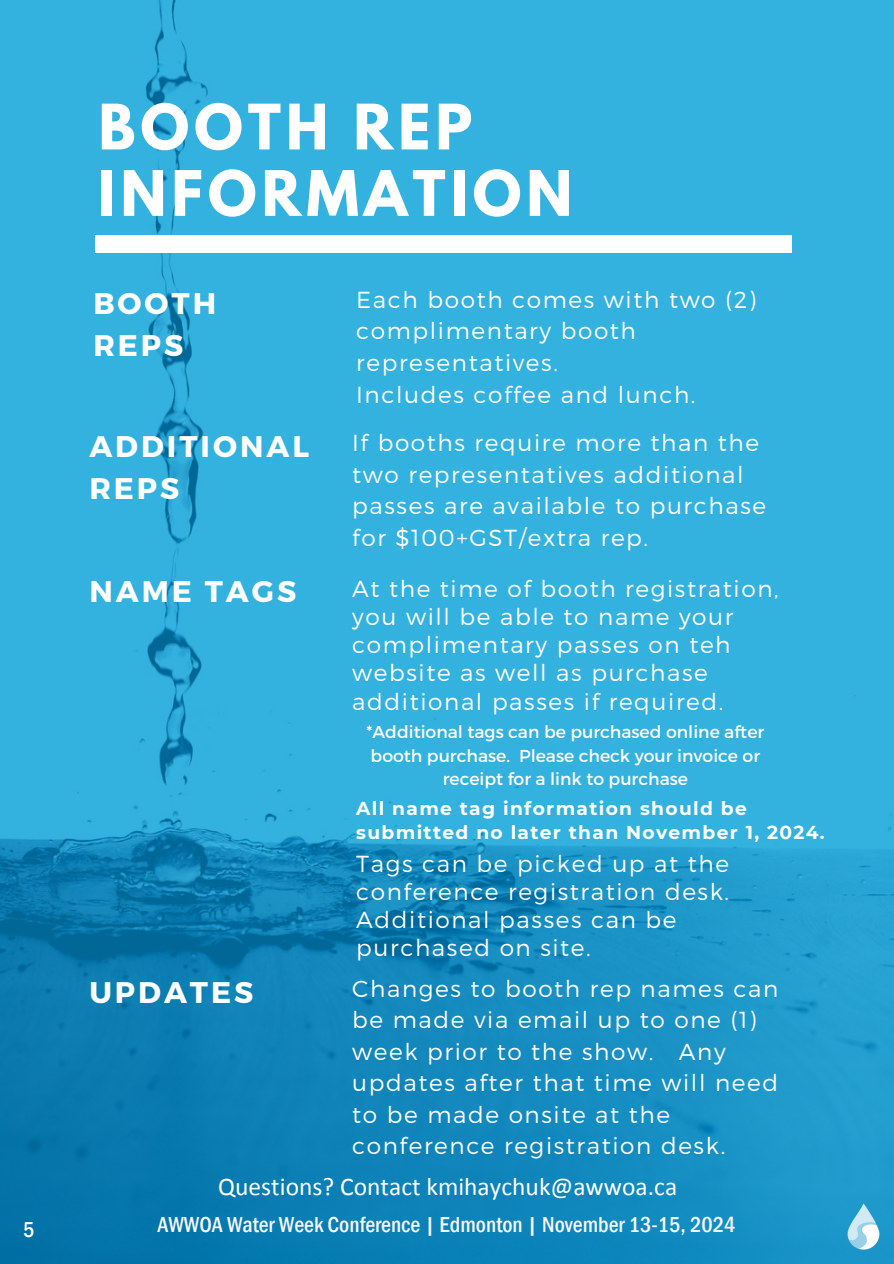
<style>
.page{position:relative;width:894px;height:1264px;background:#fff}
.page>*{position:absolute;margin:0;border:0;box-sizing:border-box;transform-origin:0 0}
.t1{font:700 55.5px/66.3px "League Spartan";letter-spacing:.09em;color:#fff}
.t2{font:700 29.85px/41.7px "Montserrat";letter-spacing:.1em;color:#fff}
.t3{font:25.5px "Calibri";color:#fff}
.t4{font:300 23.1px/31.5px "Montserrat";letter-spacing:.07em;color:#fff}
.t5{font:500 condensed 22.2px "Franklin Gothic";color:#f6f7f9}
.t6{font:500 condensed 22.2px "Franklin Gothic";color:#fff}
.t7{font:700 18.6px/23.7px "Montserrat";letter-spacing:.07em;color:#fff}
.t8{font:17.25px/23.7px "Montserrat";color:#fff;text-align:center}
</style>
<div class="page">
<img style="left:0;top:0;width:893px;height:1262px">
<div style="left:95px;top:235px;width:696px;height:17px;background:#fdfefe"></div>
<img style="left:833px;top:1189px;width:60px;height:74px">
<p class="t6" style="left:23px;top:1216px;width:13px">5</p>
<h1 class="t1" style="left:98px;top:101px;width:475px">BOOTH REP<br>INFORMATION</h1>
<p class="t2" style="left:93px;top:281px;width:124px">BOOTH<br>REPS</p>
<p class="t4" style="left:356px;top:283px;width:401px">Each booth comes with two (2) complimentary booth representatives.<br>Includes coffee and lunch.</p>
<p class="t2" style="left:89px;top:424px;width:221px">ADDITIONAL<br>REPS</p>
<p class="t4" style="left:352px;top:426px;width:415px">If booths require more than the two representatives additional passes are available to purchase for $100+GST/extra rep.</p>
<p class="t2" style="left:89px;top:569px;width:208px">NAME TAGS</p>
<p class="t4" style="left:352px;top:573px;width:428px;line-height:28.2px">At the time of booth registration, you will be able to name your complimentary passes on teh website as well as purchase additional passes if required.</p>
<p class="t8" style="left:366px;top:719px;width:399px">*Additional tags can be purchased online after booth purchase. Please check your invoice or receipt for a link to purchase</p>
<p class="t7" style="left:356px;top:796px;width:470px">All name tag information should be submitted no later than November 1, 2024.</p>
<p class="t4" style="left:356px;top:848px;width:374px;line-height:28.2px">Tags can be picked up at the conference registration desk.<br>Additional passes can be purchased on site.</p>
<p class="t2" style="left:89px;top:969px;width:165px">UPDATES</p>
<p class="t4" style="left:352px;top:971px;width:427px">Changes to booth rep names can be made via email up to one (1) week prior to the show. Any updates after that time will need to be made onsite at the conference registration desk.</p>
<p class="t3" style="left:218px;top:1175px;width:460px">Questions? Contact kmihaychuk@awwoa.ca</p>
<p class="t5" style="left:157px;top:1211px;width:579px">AWWOA Water Week Conference | Edmonton | November 13-15, 2024</p>
</div>
